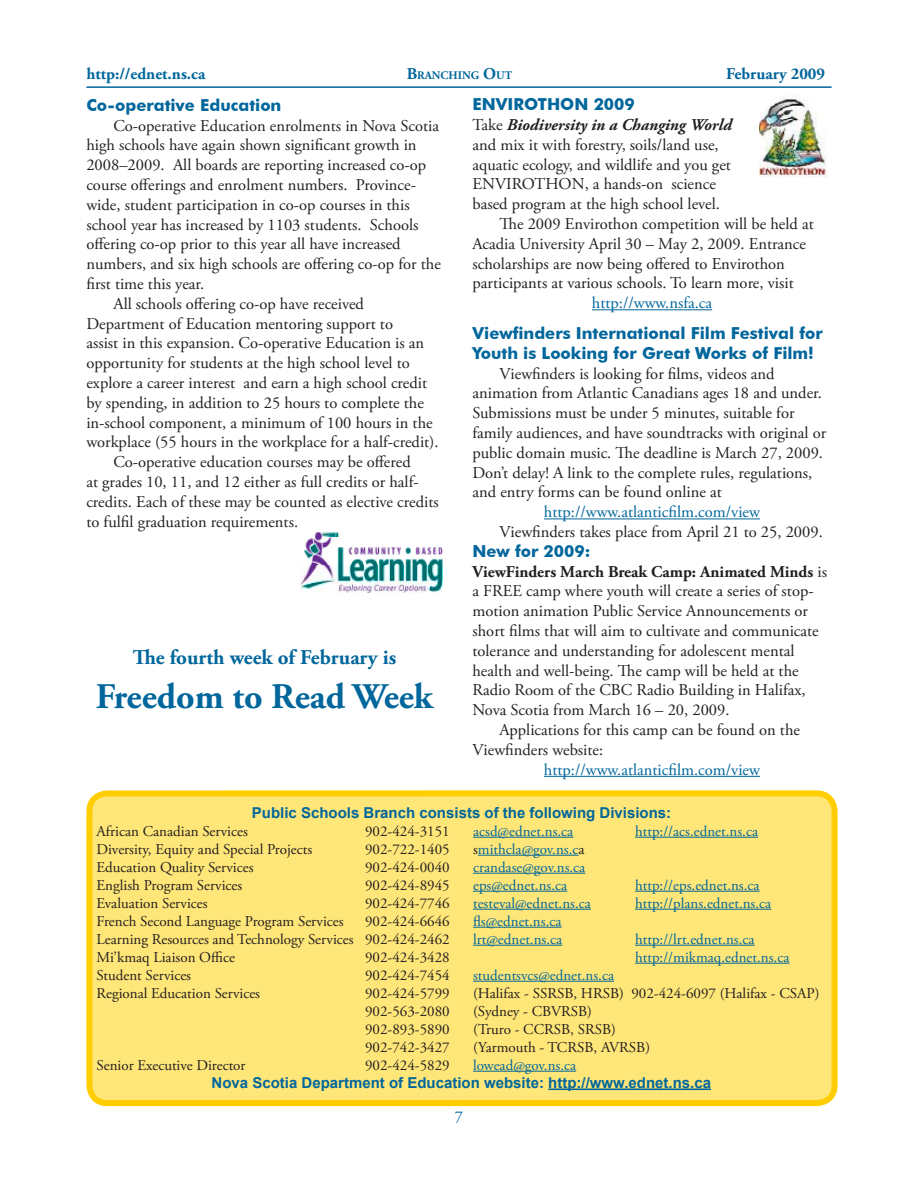
<style>
.page{position:relative;width:918px;height:1188px;background:#fff}
.page>*{position:absolute;margin:0;border:0;box-sizing:border-box;transform-origin:0 0}
.Headline_small{font:700 36px "Adobe Garamond Pro";color:#00669c}
.Headline_small-2{font:700 21px "Adobe Garamond Pro";color:#00669c}
.Body_text{font:16.5px/19.8px "Adobe Garamond Pro";color:#231f20}
.Headline_small-3{font:700 16.5px/19.8px "Futura BT";color:#00669c}
.Body_text-2{font:16.5px "Adobe Garamond Pro";color:#00669c}
.Body_text-3{font:italic 700 16.5px "Adobe Garamond Pro";color:#231f20}
.t1{font:700 16.5px "Adobe Garamond Pro";color:#00669c}
.box_text{font:15px "Adobe Garamond Pro";color:#231f20}
.box_text-2{font:15px "Adobe Garamond Pro";color:#00669c}
.box_-_headline{font:700 15px "Arial";color:#00669c}
.t2{font:700 11.55px "Adobe Garamond Pro";color:#00669c}
.s1{font-size:16.5px}
.s2{font-weight:400;font-style:normal}
.s3{font-weight:700}
.s4{color:#231f20}
</style>
<div class="page">
<hr style="left:86px;top:86px;width:746px;height:2px;background:#00669c">
<div style="left:89px;top:793px;width:746px;height:310px;background:#ffe679;border-radius:18px"></div>
<hr style="left:473px;top:837px;width:100px;height:1px;background:#00669c">
<hr style="left:635px;top:837px;width:123px;height:1px;background:#00669c">
<hr style="left:478px;top:855px;width:100px;height:1px;background:#00669c">
<hr style="left:473px;top:873px;width:112px;height:1px;background:#00669c">
<hr style="left:473px;top:891px;width:94px;height:1px;background:#00669c">
<hr style="left:635px;top:891px;width:125px;height:1px;background:#00669c">
<hr style="left:473px;top:909px;width:118px;height:1px;background:#00669c">
<hr style="left:635px;top:909px;width:136px;height:1px;background:#00669c">
<hr style="left:473px;top:927px;width:89px;height:1px;background:#00669c">
<hr style="left:473px;top:945px;width:89px;height:1px;background:#00669c">
<hr style="left:635px;top:945px;width:120px;height:1px;background:#00669c">
<hr style="left:635px;top:963px;width:154px;height:1px;background:#00669c">
<hr style="left:473px;top:981px;width:141px;height:1px;background:#00669c">
<hr style="left:473px;top:1071px;width:103px;height:1px;background:#00669c">
<hr style="left:548px;top:1088px;width:163px;height:2px;background:#00669c">
<div style="left:86px;top:790px;width:752px;height:316px;border:6px solid #ffcd00;border-radius:18px"></div>
<hr style="left:592px;top:309px;width:120px;height:1px;background:#00669c">
<hr style="left:544px;top:519px;width:216px;height:1px;background:#00669c">
<hr style="left:544px;top:776px;width:216px;height:1px;background:#00669c">
<img style="left:759px;top:97px;width:68px;height:81px">
<img style="left:300px;top:532px;width:142px;height:60px">
<p class="t1" style="left:86px;top:64px;width:120px">http://ednet.ns.ca</p>
<p class="t2" style="left:407px;top:68px;width:107px"><span class="s1">B</span>ranching <span class="s1">O</span>ut</p>
<p class="t1" style="left:726px;top:64px;width:101px">February 2009</p>
<p class="Headline_small-3" style="left:86px;top:95px;width:196px">Co-operative Education</p>
<p class="Body_text" style="left:86px;top:116px;width:356px;text-indent:27px">Co-operative Education enrolments in Nova Scotia high schools have again shown significant growth in 2008–2009. All boards are reporting increased co-op course offerings and enrolment numbers. Province&shy;wide, student participation in co-op courses in this school year has increased by 1103 students. Schools offering co-op prior to this year all have increased numbers, and six high schools are offering co-op for the first time this year.</p>
<p class="Body_text" style="left:86px;top:294px;width:354px;text-indent:27px">All schools offering co-op have received Department of Education mentoring support to<br>assist in this expansion. Co-operative Education is an opportunity for students at the high school level to explore a career interest and earn a high school credit by spending, in addition to 25 hours to complete the in-school component, a minimum of 100 hours in the workplace (55 hours in the workplace for a half-credit).</p>
<p class="Body_text" style="left:86px;top:453px;width:354px;text-indent:27px">Co-operative education courses may be offered<br>at grades 10, 11, and 12 either as full credits or half&shy;credits. Each of these may be counted as elective credits to fulfil graduation requirements.</p>
<p class="Headline_small-2" style="left:133px;top:646px;width:265px">The fourth week of February is</p>
<p class="Headline_small" style="left:96px;top:675px;width:339px">Freedom to Read Week</p>
<p class="Headline_small-3" style="left:472px;top:94px;width:164px">ENVIROTHON 2009</p>
<p class="Body_text-3" style="left:472px;top:115px;width:261px"><span class="s2">Take</span> Biodiversity in a Changing World</p>
<p class="Body_text" style="left:472px;top:135px;width:260px">and mix it with forestry, soils/land use, aquatic ecology, and wildlife and you get ENVIROTHON, a hands-on science based program at the high school level.</p>
<p class="Body_text" style="left:472px;top:214px;width:343px;text-indent:27px">The 2009 Envirothon competition will be held at Acadia University April 30 – May 2, 2009. Entrance scholarships are now being offered to Envirothon participants at various schools. To learn more, visit</p>
<p class="Body_text-2" style="left:592px;top:293px;width:122px">http://www.nsfa.ca</p>
<p class="Headline_small-3" style="left:472px;top:323px;width:352px">Viewfinders International Film Festival for<br>Youth is Looking for Great Works of Film!</p>
<p class="Body_text" style="left:472px;top:364px;width:355px;text-indent:27px">Viewfinders is looking for films, videos and animation from Atlantic Canadians ages 18 and under.<br>Submissions must be under 5 minutes, suitable for family audiences, and have soundtracks with original or public domain music. The deadline is March 27, 2009.<br>Don’t delay! A link to the complete rules, regulations, and entry forms can be found online at</p>
<p class="Body_text-2" style="left:544px;top:502px;width:218px">http://www.atlanticfilm.com/view</p>
<p class="Body_text" style="left:499px;top:523px;width:325px">Viewfinders takes place from April 21 to 25, 2009.</p>
<p class="Headline_small-3" style="left:472px;top:541px;width:120px">New for 2009:</p>
<p class="Body_text" style="left:472px;top:562px;width:356px"><span class="s3">ViewFinders March Break Camp: Animated Minds</span> is a FREE camp where youth will create a series of stop&shy;motion animation Public Service Announcements or short films that will aim to cultivate and communicate tolerance and understanding for adolescent mental health and well-being. The camp will be held at the Radio Room of the CBC Radio Building in Halifax, Nova Scotia from March 16 – 20, 2009.</p>
<p class="Body_text" style="left:472px;top:721px;width:329px;text-indent:27px">Applications for this camp can be found on the<br>Viewfinders website:</p>
<p class="Body_text-2" style="left:544px;top:760px;width:218px">http://www.atlanticfilm.com/view</p>
<p class="box_-_headline" style="left:252px;top:803px;width:421px">Public Schools Branch consists of the following Divisions:</p>
<p class="box_text" style="left:97px;top:822px;width:153px">African Canadian Services</p>
<p class="box_text" style="left:365px;top:822px;width:86px">902-424-3151</p>
<p class="box_text-2" style="left:473px;top:822px;width:102px">acsd@ednet.ns.ca</p>
<p class="box_text-2" style="left:635px;top:822px;width:125px">http://acs.ednet.ns.ca</p>
<p class="box_text" style="left:97px;top:840px;width:217px">Diversity, Equity and Special Projects</p>
<p class="box_text" style="left:365px;top:840px;width:86px">902-722-1405</p>
<p class="box_text-2" style="left:473px;top:840px;width:113px"><span class="s4">s</span>mithcla@gov.ns.c<span class="s4">a</span></p>
<p class="box_text" style="left:97px;top:858px;width:158px">Education Quality Services</p>
<p class="box_text" style="left:365px;top:858px;width:86px">902-424-0040</p>
<p class="box_text-2" style="left:473px;top:858px;width:114px">crandase@gov.ns.ca</p>
<p class="box_text" style="left:97px;top:876px;width:147px">English Program Services</p>
<p class="box_text" style="left:365px;top:876px;width:86px">902-424-8945</p>
<p class="box_text-2" style="left:473px;top:876px;width:96px">eps@ednet.ns.ca</p>
<p class="box_text-2" style="left:635px;top:876px;width:126px">http://eps.ednet.ns.ca</p>
<p class="box_text" style="left:97px;top:894px;width:113px">Evaluation Services</p>
<p class="box_text" style="left:365px;top:894px;width:86px">902-424-7746</p>
<p class="box_text-2" style="left:473px;top:894px;width:119px">testeval@ednet.ns.ca</p>
<p class="box_text-2" style="left:635px;top:894px;width:138px">http://plans.ednet.ns.ca</p>
<p class="box_text" style="left:97px;top:912px;width:249px">French Second Language Program Services</p>
<p class="box_text" style="left:365px;top:912px;width:86px">902-424-6646</p>
<p class="box_text-2" style="left:473px;top:912px;width:90px">fls@ednet.ns.ca</p>
<p class="box_text" style="left:97px;top:930px;width:355px">Learning Resources and Technology Services 902-424-2462</p>
<p class="box_text-2" style="left:473px;top:930px;width:91px">lrt@ednet.ns.ca</p>
<p class="box_text-2" style="left:635px;top:930px;width:121px">http://lrt.ednet.ns.ca</p>
<p class="box_text" style="left:97px;top:948px;width:140px">Mi’kmaq Liaison Office</p>
<p class="box_text" style="left:365px;top:948px;width:86px">902-424-3428</p>
<p class="box_text-2" style="left:635px;top:948px;width:156px">http://mikmaq.ednet.ns.ca</p>
<p class="box_text" style="left:97px;top:966px;width:96px">Student Services</p>
<p class="box_text" style="left:365px;top:966px;width:86px">902-424-7454</p>
<p class="box_text-2" style="left:473px;top:966px;width:143px">studentsvcs@ednet.ns.ca</p>
<p class="box_text" style="left:97px;top:984px;width:165px">Regional Education Services</p>
<p class="box_text" style="left:365px;top:984px;width:86px">902-424-5799</p>
<p class="box_text" style="left:473px;top:984px;width:348px">(Halifax - SSRSB, HRSB) 902-424-6097 (Halifax - CSAP)</p>
<p class="box_text" style="left:365px;top:1002px;width:86px">902-563-2080</p>
<p class="box_text" style="left:473px;top:1002px;width:120px">(Sydney - CBVRSB)</p>
<p class="box_text" style="left:365px;top:1020px;width:86px">902-893-5890</p>
<p class="box_text" style="left:473px;top:1020px;width:144px">(Truro - CCRSB, SRSB)</p>
<p class="box_text" style="left:365px;top:1038px;width:86px">902-742-3427</p>
<p class="box_text" style="left:473px;top:1038px;width:179px">(Yarmouth - TCRSB, AVRSB)</p>
<p class="box_text" style="left:97px;top:1056px;width:150px">Senior Executive Director</p>
<p class="box_text" style="left:365px;top:1056px;width:86px">902-424-5829</p>
<p class="box_text-2" style="left:473px;top:1056px;width:105px">lowead@gov.ns.ca</p>
<p class="box_-_headline" style="left:212px;top:1073px;width:501px">Nova Scotia Department of Education website: http://www.ednet.ns.ca</p>
</div>
